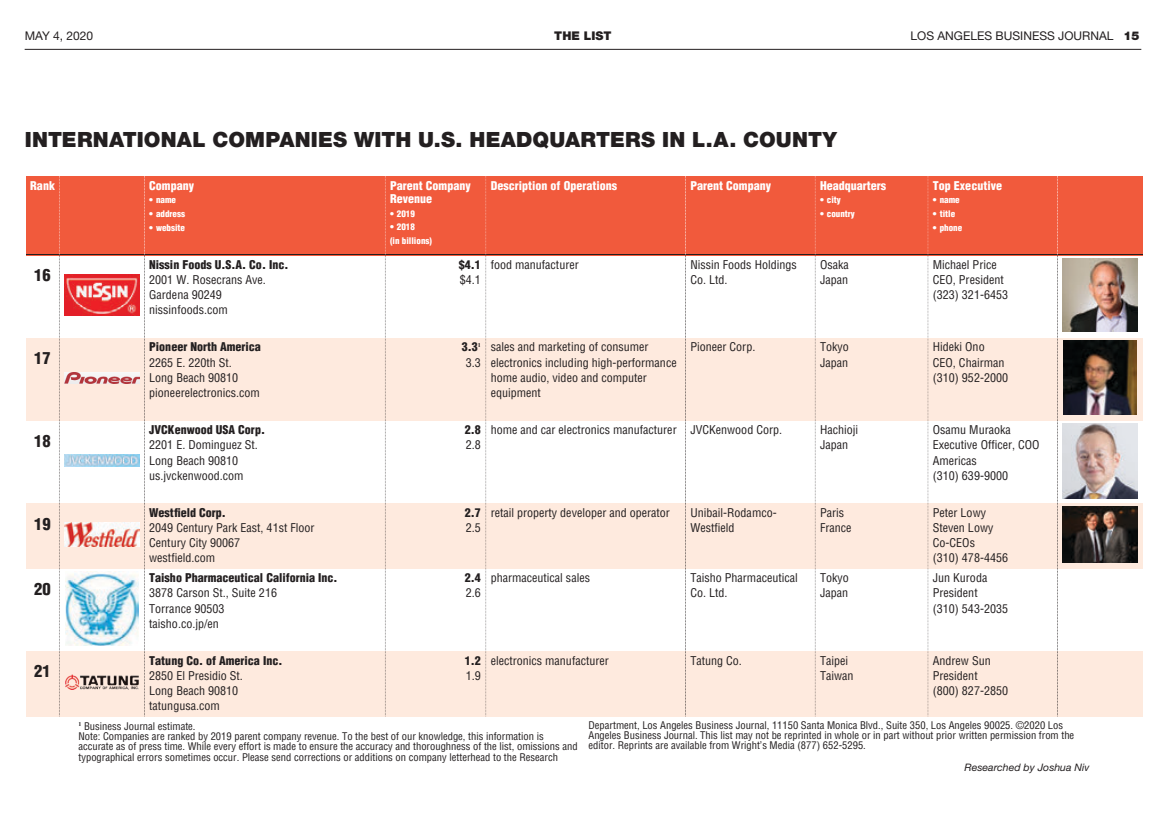
<style>
.page{position:relative;width:1166px;height:819px;background:#fff}
.page>*{position:absolute;margin:0;border:0;box-sizing:border-box;transform-origin:0 0}
.t1{font:900 21px "Helvetica Neue LT Std";letter-spacing:.01em;color:#231f20}
.t2{font:16.2px "Helvetica";color:#231f20}
.t3{font:12px "Helvetica Neue LT Std";color:#231f20}
.t4{font:900 12px "Helvetica Neue LT Std";color:#231f20}
.t5{font:11.7px/15.1px "Helvetica";color:#231f20}
.t6{font:11.7px/13.2px "Helvetica";color:#fff}
.t7{font:10.35px/10.4px "Helvetica";color:#231f20}
.t8{font:italic 10.35px "Helvetica Neue LT Std";color:#231f20}
.t9{font:8.85px/14px "Helvetica";color:#fff}
.s1{font-weight:900}
</style>
<div class="page">
<hr style="left:25px;top:49px;width:1116px;height:1px;background:#231f20">
<div style="left:26px;top:176px;width:34px;height:79px;background:#f15a3c"></div>
<div style="left:59px;top:176px;width:86px;height:79px;background:#f15a3c"></div>
<div style="left:144px;top:176px;width:241px;height:79px;background:#f15a3c"></div>
<div style="left:385px;top:176px;width:101px;height:79px;background:#f15a3c"></div>
<div style="left:485px;top:176px;width:201px;height:79px;background:#f15a3c"></div>
<div style="left:685px;top:176px;width:130px;height:79px;background:#f15a3c"></div>
<div style="left:814px;top:176px;width:114px;height:79px;background:#f15a3c"></div>
<div style="left:927px;top:176px;width:130px;height:79px;background:#f15a3c"></div>
<div style="left:1057px;top:176px;width:85px;height:79px;background:#f15a3c"></div>
<div style="left:26px;top:338px;width:34px;height:82px;background:#feeade"></div>
<div style="left:59px;top:338px;width:86px;height:82px;background:#feeade"></div>
<div style="left:144px;top:338px;width:241px;height:82px;background:#feeade"></div>
<div style="left:385px;top:338px;width:101px;height:82px;background:#feeade"></div>
<div style="left:485px;top:338px;width:201px;height:82px;background:#feeade"></div>
<div style="left:685px;top:338px;width:130px;height:82px;background:#feeade"></div>
<div style="left:814px;top:338px;width:114px;height:82px;background:#feeade"></div>
<div style="left:927px;top:338px;width:130px;height:82px;background:#feeade"></div>
<svg style="left:1058px;top:338px;width:84px;height:82px;fill:#feeade"></svg>
<div style="left:26px;top:503px;width:34px;height:65px;background:#feeade"></div>
<div style="left:59px;top:503px;width:86px;height:65px;background:#feeade"></div>
<div style="left:144px;top:503px;width:241px;height:65px;background:#feeade"></div>
<div style="left:385px;top:503px;width:101px;height:65px;background:#feeade"></div>
<div style="left:485px;top:503px;width:201px;height:65px;background:#feeade"></div>
<div style="left:685px;top:503px;width:130px;height:65px;background:#feeade"></div>
<div style="left:814px;top:503px;width:114px;height:65px;background:#feeade"></div>
<div style="left:927px;top:503px;width:130px;height:65px;background:#feeade"></div>
<div style="left:1057px;top:503px;width:85px;height:65px;background:#feeade"></div>
<div style="left:26px;top:651px;width:34px;height:65px;background:#feeade"></div>
<div style="left:59px;top:651px;width:86px;height:65px;background:#feeade"></div>
<div style="left:144px;top:651px;width:241px;height:65px;background:#feeade"></div>
<div style="left:385px;top:651px;width:101px;height:65px;background:#feeade"></div>
<div style="left:485px;top:651px;width:201px;height:65px;background:#feeade"></div>
<div style="left:685px;top:651px;width:130px;height:65px;background:#feeade"></div>
<div style="left:814px;top:651px;width:114px;height:65px;background:#feeade"></div>
<div style="left:927px;top:651px;width:130px;height:65px;background:#feeade"></div>
<div style="left:1057px;top:651px;width:85px;height:65px;background:#feeade"></div>
<hr style="left:26px;top:255px;width:1116px;height:1px;background:#231f20">
<svg style="left:59px;top:176px;width:1px;height:540px"></svg>
<svg style="left:144px;top:176px;width:1px;height:540px"></svg>
<svg style="left:385px;top:176px;width:1px;height:540px"></svg>
<svg style="left:485px;top:176px;width:1px;height:540px"></svg>
<svg style="left:685px;top:176px;width:1px;height:540px"></svg>
<svg style="left:814px;top:254px;width:1px;height:461px"></svg>
<svg style="left:927px;top:176px;width:1px;height:540px"></svg>
<svg style="left:1057px;top:176px;width:1px;height:540px"></svg>
<img style="left:64px;top:274px;width:75px;height:42px">
<img style="left:1062px;top:258px;width:75px;height:73px">
<img style="left:64px;top:372px;width:75px;height:11px">
<img style="left:1063px;top:341px;width:73px;height:73px">
<img style="left:64px;top:454px;width:75px;height:12px">
<img style="left:64px;top:522px;width:75px;height:24px">
<img style="left:1062px;top:506px;width:75px;height:56px">
<img style="left:65px;top:571px;width:73px;height:74px">
<img style="left:65px;top:674px;width:74px;height:15px">
<img style="left:1063px;top:423px;width:74px;height:75px">
<p class="t3" style="left:25px;top:29px;width:70px">MAY 4, 2020</p>
<p class="t4" style="left:554px;top:29px;width:59px">THE LIST</p>
<p class="t3" style="left:910px;top:29px;width:230px">LOS ANGELES BUSINESS JOURNAL <span class="s1">15</span></p>
<h1 class="t1" style="left:25px;top:127px;width:813px">INTERNATIONAL COMPANIES WITH U.S. HEADQUARTERS IN L.A. COUNTY</h1>
<p class="t6" style="left:30px;top:179px;width:26px">Rank</p>
<p class="t6" style="left:149px;top:179px;width:46px">Company</p>
<p class="t9" style="left:149px;top:193px;width:28px">• name</p>
<p class="t9" style="left:149px;top:207px;width:37px">• address</p>
<p class="t9" style="left:149px;top:221px;width:37px">• website</p>
<p class="t6" style="left:390px;top:179px;width:82px">Parent Company<br>Revenue</p>
<p class="t9" style="left:390px;top:206px;width:26px">• 2019</p>
<p class="t9" style="left:390px;top:220px;width:43px">• 2018<br>(in billions)</p>
<p class="t6" style="left:491px;top:179px;width:128px">Description of Operations</p>
<p class="t6" style="left:690px;top:179px;width:82px">Parent Company</p>
<p class="t6" style="left:820px;top:179px;width:68px">Headquarters</p>
<p class="t9" style="left:820px;top:193px;width:22px">• city</p>
<p class="t9" style="left:820px;top:207px;width:36px">• country</p>
<p class="t6" style="left:932px;top:179px;width:71px">Top Executive</p>
<p class="t9" style="left:932px;top:193px;width:28px">• name</p>
<p class="t9" style="left:932px;top:207px;width:24px">• title</p>
<p class="t9" style="left:932px;top:221px;width:31px">• phone</p>
<h2 class="t2" style="left:34px;top:265px;width:18px">16</h2>
<p class="t5" style="left:149px;top:256px;width:141px">Nissin Foods U.S.A. Co. Inc.<br>2001 W. Rosecrans Ave.<br>Gardena 90249 nissinfoods.com</p>
<p class="t5" style="left:459px;top:256px;width:24px">$4.1 $4.1</p>
<p class="t5" style="left:491px;top:257px;width:89px">food manufacturer</p>
<p class="t5" style="left:690px;top:257px;width:108px">Nissin Foods Holdings<br>Co. Ltd.</p>
<p class="t5" style="left:820px;top:257px;width:30px">Osaka<br>Japan</p>
<p class="t5" style="left:932px;top:257px;width:77px">Michael Price<br>CEO, President (323) 321-6453</p>
<h2 class="t2" style="left:34px;top:348px;width:18px">17</h2>
<p class="t5" style="left:149px;top:339px;width:113px">Pioneer North America<br>2265 E. 220th St.<br>Long Beach 90810 pioneerelectronics.com</p>
<p class="t5" style="left:462px;top:339px;width:21px;text-align:center">3.3<sup>1<br></sup>3.3</p>
<p class="t5" style="left:491px;top:339px;width:187px">sales and marketing of consumer electronics including high-performance home audio, video and computer equipment</p>
<p class="t5" style="left:690px;top:339px;width:66px">Pioneer Corp.</p>
<p class="t5" style="left:820px;top:339px;width:30px">Tokyo<br>Japan</p>
<p class="t5" style="left:932px;top:339px;width:77px">Hideki Ono<br>CEO, Chairman (310) 952-2000</p>
<h2 class="t2" style="left:34px;top:430px;width:18px">18</h2>
<p class="t5" style="left:149px;top:422px;width:117px">JVCKenwood USA Corp.<br>2201 E. Dominguez St.<br>Long Beach 90810 us.jvckenwood.com</p>
<p class="t5" style="left:465px;top:422px;width:18px">2.8<br>2.8</p>
<p class="t5" style="left:491px;top:422px;width:293px">home and car electronics manufacturer JVCKenwood Corp.</p>
<p class="t5" style="left:820px;top:422px;width:40px">Hachioji<br>Japan</p>
<p class="t5" style="left:932px;top:422px;width:108px">Osamu Muraoka<br>Executive Officer, COO<br>Americas<br>(310) 639-9000</p>
<h2 class="t2" style="left:34px;top:513px;width:18px">19</h2>
<p class="t5" style="left:149px;top:504px;width:167px">Westfield Corp.<br>2049 Century Park East, 41st Floor<br>Century City 90067<br>westfield.com</p>
<p class="t5" style="left:465px;top:504px;width:18px">2.7<br>2.5</p>
<p class="t5" style="left:491px;top:505px;width:181px">retail property developer and operator</p>
<p class="t5" style="left:690px;top:505px;width:88px">Unibail-Rodamco-<br>Westfield</p>
<p class="t5" style="left:820px;top:505px;width:33px">Paris<br>France</p>
<p class="t5" style="left:932px;top:505px;width:77px">Peter Lowy<br>Steven Lowy<br>Co-CEOs<br>(310) 478-4456</p>
<h2 class="t2" style="left:34px;top:578px;width:18px">20</h2>
<p class="t5" style="left:149px;top:570px;width:190px">Taisho Pharmaceutical California Inc.<br>3878 Carson St., Suite 216<br>Torrance 90503<br>taisho.co.jp/en</p>
<p class="t5" style="left:465px;top:570px;width:18px">2.4<br>2.6</p>
<p class="t5" style="left:491px;top:570px;width:101px">pharmaceutical sales</p>
<p class="t5" style="left:690px;top:570px;width:109px">Taisho Pharmaceutical<br>Co. Ltd.</p>
<p class="t5" style="left:820px;top:570px;width:30px">Tokyo<br>Japan</p>
<p class="t5" style="left:932px;top:570px;width:77px">Jun Kuroda<br>President<br>(310) 543-2035</p>
<h2 class="t2" style="left:34px;top:661px;width:18px">21</h2>
<p class="t5" style="left:149px;top:652px;width:135px">Tatung Co. of America Inc.<br>2850 El Presidio St.<br>Long Beach 90810 tatungusa.com</p>
<p class="t5" style="left:465px;top:652px;width:18px">1.2<br>1.9</p>
<p class="t5" style="left:491px;top:652px;width:119px">electronics manufacturer</p>
<p class="t5" style="left:690px;top:652px;width:53px">Tatung Co.</p>
<p class="t5" style="left:820px;top:652px;width:35px">Taipei<br>Taiwan</p>
<p class="t5" style="left:932px;top:652px;width:77px">Andrew Sun<br>President<br>(800) 827-2850</p>
<p class="t7" style="left:78px;top:720px;width:500px"><sup>1</sup> Business Journal estimate.<br>Note: Companies are ranked by 2019 parent company revenue. To the best of our knowledge, this information is accurate as of press time. While every effort is made to ensure the accuracy and thoroughness of the list, omissions and typographical errors sometimes occur. Please send corrections or additions on company letterhead to the Research</p>
<p class="t7" style="left:588px;top:719px;width:487px">Department, Los Angeles Business Journal, 11150 Santa Monica Blvd., Suite 350, Los Angeles 90025. ©2020 Los<br>Angeles Business Journal. This list may not be reprinted in whole or in part without prior written permission from the editor. Reprints are available from Wright’s Media (877) 652-5295.</p>
<p class="t8" style="left:964px;top:760px;width:126px">Researched by Joshua Niv</p>
</div>
